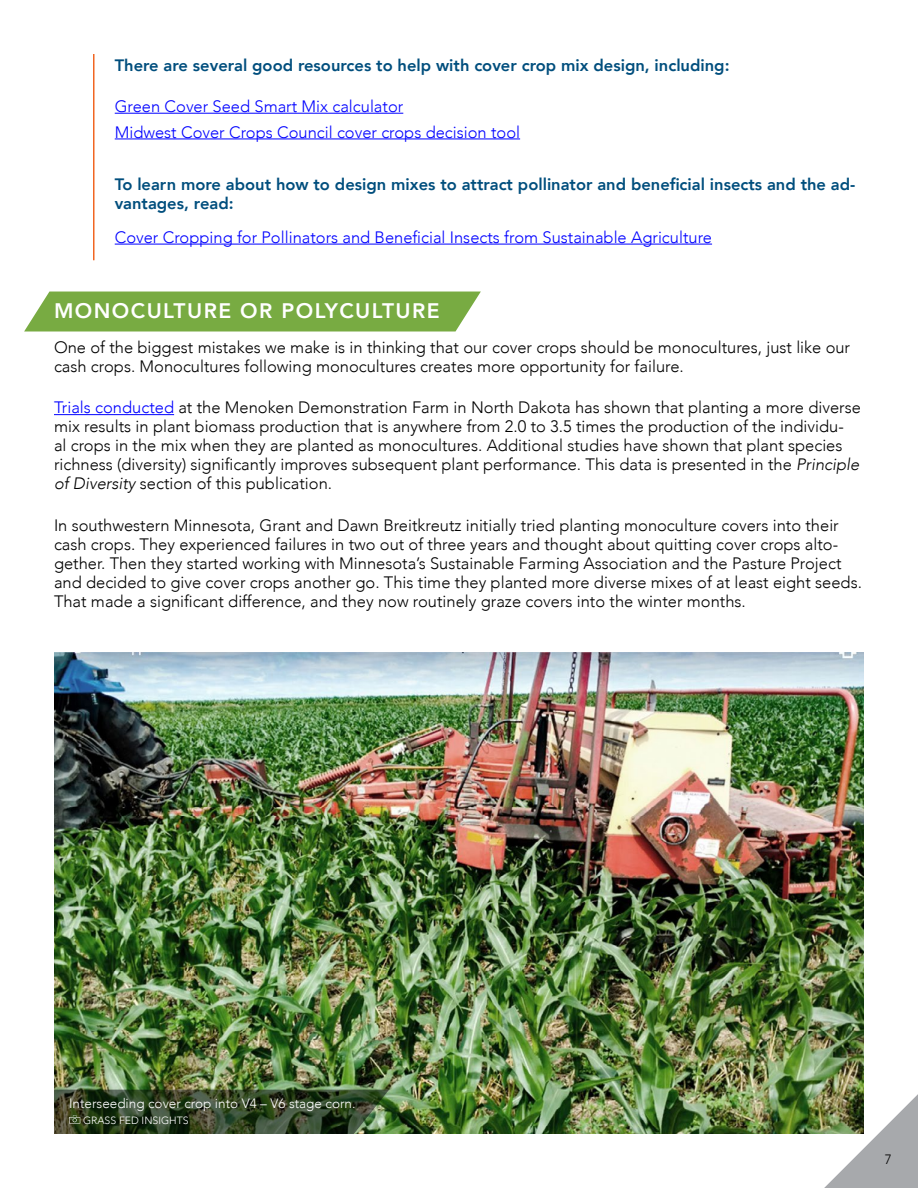
<style>
.page{position:relative;width:918px;height:1188px;background:#fff}
.page>*{position:absolute;margin:0;border:0;box-sizing:border-box;transform-origin:0 0}
.t1{font:800 21px "Avenir";letter-spacing:.07em;color:#fff}
.t2{font:300 16.5px/19px "Avenir";color:#000}
.t3{font:800 16.5px/19px "Avenir";color:#004e7d}
.t4{font:300 16.5px/25.7px "Avenir";color:#00f}
.t5{font:300 13.5px "Avenir";color:#fff}
.t6{font:300 13.5px "Avenir";color:#000}
.t7{font:300 10.5px "Avenir";color:#fff}
.s1{color:#00f}
.s2{font-style:italic}
</style>
<div class="page">
<svg style="left:824px;top:1094px;width:94px;height:94px"></svg>
<img style="left:54px;top:652px;width:810px;height:482px">
<svg style="left:24px;top:292px;width:457px;height:40px;background:#81b04e"></svg>
<hr style="left:115px;top:113px;width:288px;height:1px;background:#00f">
<hr style="left:115px;top:139px;width:405px;height:1px;background:#00f">
<hr style="left:115px;top:244px;width:597px;height:1px;background:#00f">
<hr style="left:54px;top:414px;width:120px;height:1px;background:#00f">
<hr style="left:93px;top:54px;width:1px;height:206px;background:#f16623">
<img style="left:54px;top:1090px;width:335px;height:44px">
<p class="t3" style="left:115px;top:55px;width:616px">There are several good resources to help with cover crop mix design, including:</p>
<p class="t4" style="left:115px;top:93px;width:407px">Green Cover Seed Smart Mix calculator<br>Midwest Cover Crops Council cover crops decision tool</p>
<p class="t3" style="left:115px;top:175px;width:742px">To learn more about how to design mixes to attract pollinator and beneficial insects and the ad&shy;vantages, read:</p>
<p class="t4" style="left:115px;top:224px;width:599px">Cover Cropping for Pollinators and Beneficial Insects from Sustainable Agriculture</p>
<p class="t1" style="left:54px;top:294px;width:387px">MONOCULTURE OR POLYCULTURE</p>
<p class="t2" style="left:54px;top:338px;width:798px">One of the biggest mistakes we make is in thinking that our cover crops should be monocultures, just like our cash crops. Monocultures following monocultures creates more opportunity for failure.</p>
<p class="t2" style="left:54px;top:398px;width:808px"><span class="s1">Trials conducted</span> at the Menoken Demonstration Farm in North Dakota has shown that planting a more diverse mix results in plant biomass production that is anywhere from 2.0 to 3.5 times the production of the individu-<br>al crops in the mix when they are planted as monocultures. Additional studies have shown that plant species richness (diversity) significantly improves subsequent plant performance. This data is presented in the <span class="s2">Principle of Diversity</span> section of this publication.</p>
<p class="t2" style="left:54px;top:516px;width:810px">In southwestern Minnesota, Grant and Dawn Breitkreutz initially tried planting monoculture covers into their cash crops. They experienced failures in two out of three years and thought about quitting cover crops alto&shy;gether. Then they started working with Minnesota’s Sustainable Farming Association and the Pasture Project and decided to give cover crops another go. This time they planted more diverse mixes of at least eight seeds.<br>That made a significant difference, and they now routinely graze covers into the winter months.</p>
<p class="t5" style="left:69px;top:1095px;width:288px">Interseeding cover crop into V4 – V6 stage corn.</p>
<p class="t7" style="left:83px;top:1114px;width:107px">GRASS FED INSIGHTS</p>
<p class="t6" style="left:885px;top:1152px;width:9px">7</p>
</div>
